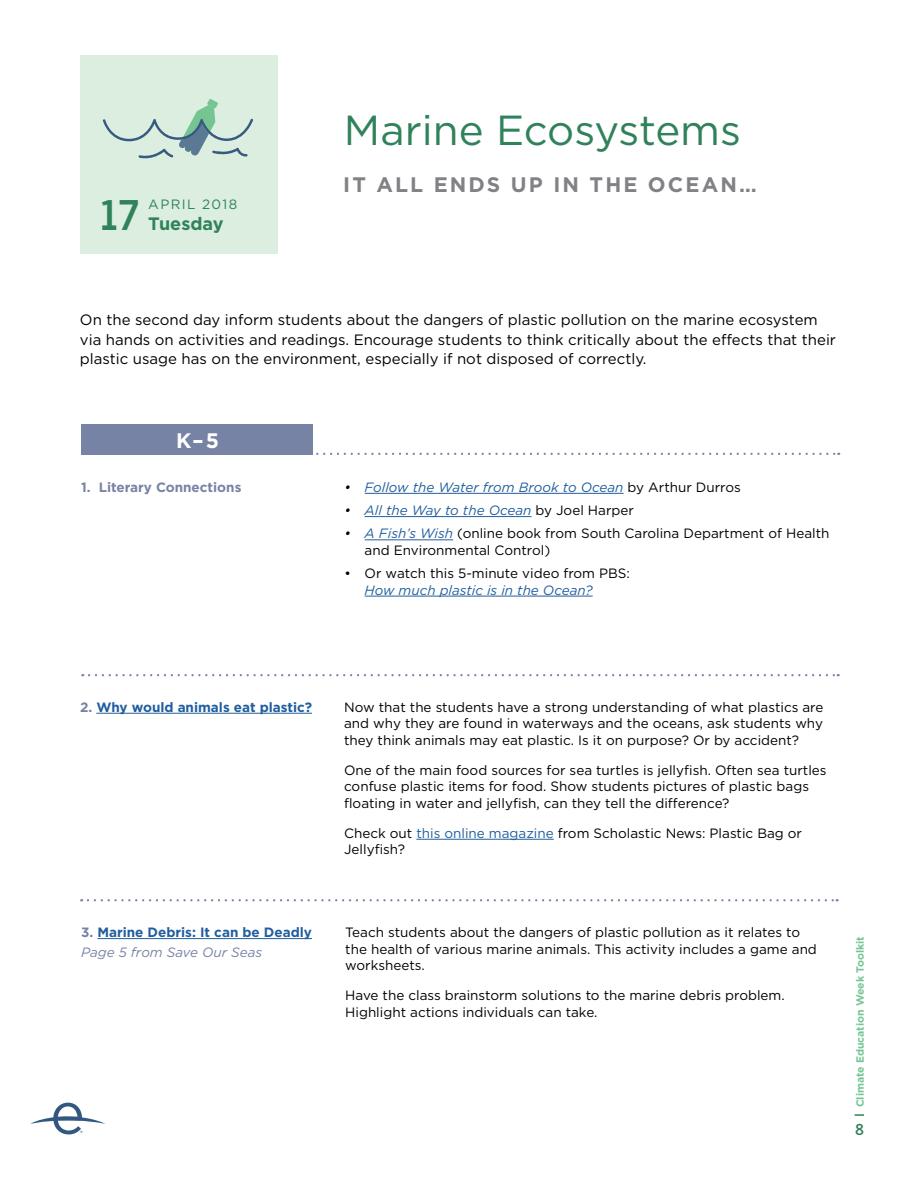
<style>
.page{position:relative;width:918px;height:1188px;background:#fff}
.page>*{position:absolute;margin:0;border:0;box-sizing:border-box;transform-origin:0 0}
.t1{font:42px "Gotham";color:#30825a}
.t2{font:700 40.5px "News Cycle";color:#30825a}
.t3{font:700 21px "Gotham";letter-spacing:.1em;color:#808285}
.t4{font:700 21px "Gotham";color:#fff}
.t5{font:700 18px "Gotham";color:#30825a}
.t6{font:15px/19.5px "Gotham";color:#000}
.t7{font:700 15px "News Cycle";color:#30825a}
.t8{font:13.5px/16.5px "Gotham";color:#000}
.t9{font:italic 13.5px "Gotham";color:#215e9e}
.t10{font:700 13.5px/19.5px "Gotham";color:#215e9e}
.t11{font:700 13.5px "Gotham";color:#7783a4}
.t12{font:13.5px "Gotham";letter-spacing:.1em;color:#30825a}
.t13{font:700 10.5px "Gotham";color:#75c593}
.t14{font:700 3.3px "Gotham";color:#325781}
.s1{color:#000}
.s2{font-style:normal;color:#000}
.s3{font-style:italic}
.s4{font-style:italic;color:#215e9e}
.s5{color:#7783a4}
.s6{color:#215e9e}
.s7{font-weight:400;font-style:italic;color:#7783a4}
</style>
<div class="page">
<svg style="left:30px;top:1103px;width:75px;height:31px"></svg>
<svg style="left:855px;top:1114px;width:9px;height:2px"></svg>
<div style="left:80px;top:55px;width:198px;height:199px;background:#dbeedf"></div>
<svg style="left:103px;top:99px;width:150px;height:59px"></svg>
<hr style="left:416px;top:839px;width:138px;height:1px;background:#215e9e">
<hr style="left:365px;top:493px;width:259px;height:1px;background:#215e9e">
<hr style="left:365px;top:516px;width:166px;height:1px;background:#215e9e">
<hr style="left:365px;top:540px;width:88px;height:1px;background:#215e9e">
<hr style="left:365px;top:596px;width:228px;height:1px;background:#215e9e">
<svg style="left:316px;top:453px;width:523px;height:2px"></svg>
<hr style="left:96px;top:713px;width:216px;height:1px;background:#215e9e">
<svg style="left:89px;top:674px;width:750px;height:2px"></svg>
<div style="left:81px;top:424px;width:232px;height:31px;background:#7783a4"></div>
<hr style="left:97px;top:938px;width:215px;height:1px;background:#215e9e">
<svg style="left:88px;top:899px;width:750px;height:2px"></svg>
<h2 class="t2" style="left:100px;top:179px;width:39px">17</h2>
<p class="t12" style="left:148px;top:195px;width:90px">APRIL 2018</p>
<h3 class="t5" style="left:148px;top:212px;width:77px">Tuesday</h3>
<h1 class="t1" style="left:344px;top:103px;width:399px">Marine Ecosystems</h1>
<h3 class="t3" style="left:343px;top:170px;width:415px">IT ALL ENDS UP IN THE OCEAN…</h3>
<p class="t6" style="left:80px;top:310px;width:758px">On the second day inform students about the dangers of plastic pollution on the marine ecosystem via hands on activities and readings. Encourage students to think critically about the effects that their plastic usage has on the environment, especially if not disposed of correctly.</p>
<h3 class="t4" style="left:176px;top:426px;width:44px">K–5</h3>
<p class="t11" style="left:81px;top:478px;width:162px">1. Literary Connections</p>
<p class="t9" style="left:344px;top:479px;width:398px"><span class="s1">•</span> Follow the Water from Brook to Ocean <span class="s2">by Arthur Durros</span></p>
<p class="t9" style="left:344px;top:502px;width:291px"><span class="s1">•</span> All the Way to the Ocean <span class="s2">by Joel Harper</span></p>
<p class="t8" style="left:365px;top:525px;width:466px;text-indent:-20px"><span class="s3">•</span> <span class="s4">A Fish’s Wish</span> (online book from South Carolina Department of Health and Environmental Control)</p>
<p class="t8" style="left:344px;top:565px;width:287px">• Or watch this 5-minute video from PBS:</p>
<p class="t9" style="left:365px;top:581px;width:229px">How much plastic is in the Ocean?</p>
<p class="t10" style="left:80px;top:697px;width:233px"><span class="s5">2.</span> Why would animals eat plastic?</p>
<p class="t8" style="left:344px;top:699px;width:481px;text-align:justify">Now that the students have a strong understanding of what plastics are and why they are found in waterways and the oceans, ask students why they think animals may eat plastic. Is it on purpose? Or by accident?</p>
<p class="t8" style="left:344px;top:762px;width:484px">One of the main food sources for sea turtles is jellyfish. Often sea turtles confuse plastic items for food. Show students pictures of plastic bags floating in water and jellyfish, can they tell the difference?</p>
<p class="t8" style="left:344px;top:825px;width:459px">Check out <span class="s6">this online magazine</span> from Scholastic News: Plastic Bag or<br>Jellyfish?</p>
<p class="t10" style="left:81px;top:923px;width:232px"><span class="s5">3.</span> Marine Debris: It can be Deadly<br><span class="s7">Page 5 from Save Our Seas</span></p>
<p class="t8" style="left:345px;top:924px;width:473px">Teach students about the dangers of plastic pollution as it relates to the health of various marine animals. This activity includes a game and worksheets.</p>
<p class="t8" style="left:345px;top:987px;width:441px">Have the class brainstorm solutions to the marine debris problem.<br>Highlight actions individuals can take.</p>
<p class="t14" style="left:80px;top:1129px;width:4px">®</p>
<p class="t13" style="left:853px;top:1107px;width:172px;rotate:-90deg">Climate Education Week Toolkit</p>
<p class="t7" style="left:855px;top:1116px;width:10px">8</p>
</div>
